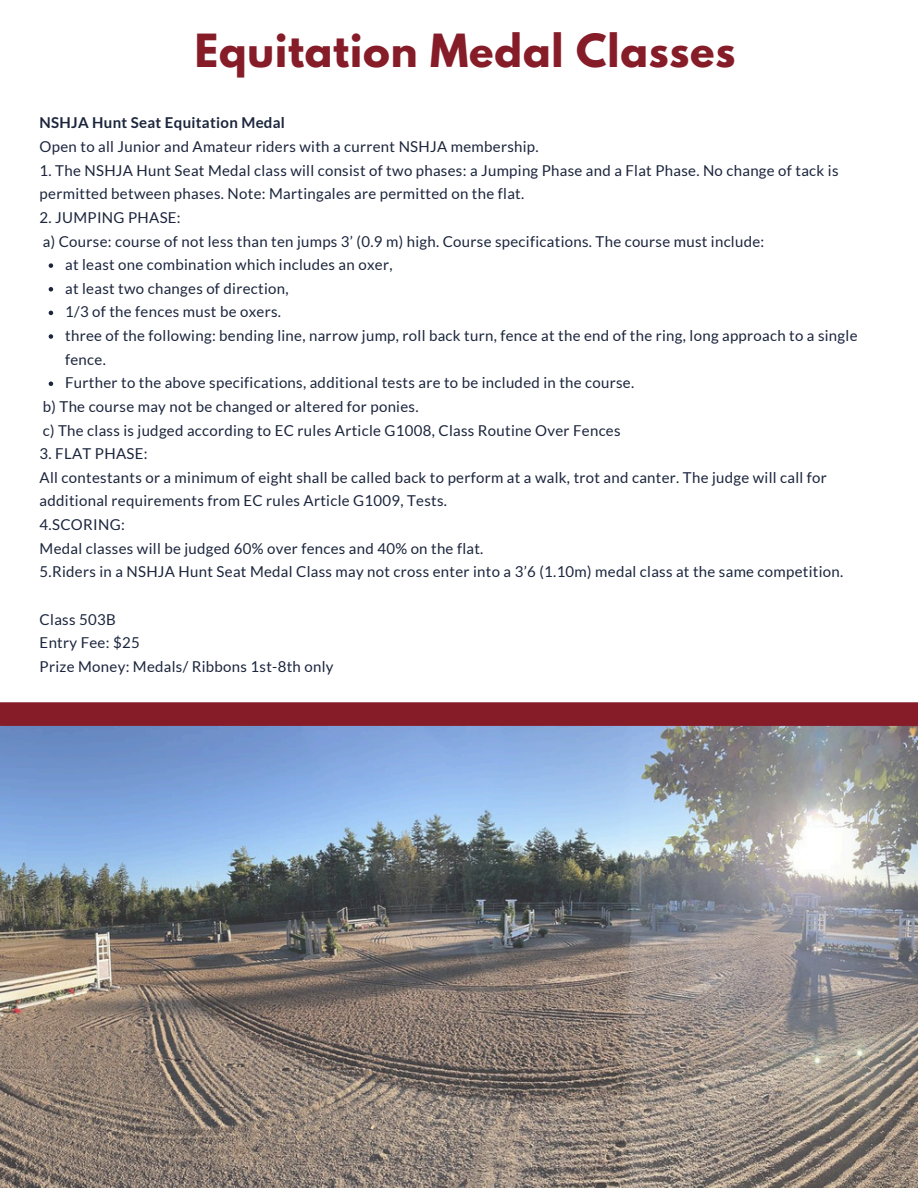
<style>
.page{position:relative;width:918px;height:1188px;background:#fff}
.page>*{position:absolute;margin:0;border:0;box-sizing:border-box;transform-origin:0 0}
.t1{font:700 40.5px "League Spartan";letter-spacing:.02em;color:#851c28}
.t2{font:15px/23.7px "Lato";letter-spacing:.02em;color:#1b253c}
.t3{font:700 15px "Lato";letter-spacing:.02em;color:#1b253c}
</style>
<div class="page">
<svg style="left:49px;top:263px;width:4px;height:5px"></svg>
<svg style="left:49px;top:287px;width:4px;height:5px"></svg>
<svg style="left:49px;top:311px;width:4px;height:4px"></svg>
<svg style="left:49px;top:334px;width:4px;height:5px"></svg>
<svg style="left:49px;top:382px;width:4px;height:4px"></svg>
<img style="left:0;top:726px;width:918px;height:462px">
<div style="left:0;top:702px;width:918px;height:24px;background:#851c28"></div>
<h1 class="t1" style="left:195px;top:30px;width:542px">Equitation Medal Classes</h1>
<p class="t3" style="left:40px;top:114px;width:247px">NSHJA Hunt Seat Equitation Medal</p>
<p class="t2" style="left:40px;top:134px;width:501px">Open to all Junior and Amateur riders with a current NSHJA membership.</p>
<p class="t2" style="left:40px;top:158px;width:800px">1. The NSHJA Hunt Seat Medal class will consist of two phases: a Jumping Phase and a Flat Phase. No change of tack is permitted between phases. Note: Martingales are permitted on the flat.</p>
<p class="t2" style="left:40px;top:205px;width:143px">2. JUMPING PHASE:</p>
<p class="t2" style="left:43px;top:229px;width:723px">a) Course: course of not less than ten jumps 3’ (0.9 m) high. Course specifications. The course must include:</p>
<p class="t2" style="left:65px;top:252px;width:329px">at least one combination which includes an oxer,</p>
<p class="t2" style="left:65px;top:276px;width:225px">at least two changes of direction,</p>
<p class="t2" style="left:65px;top:300px;width:217px">1/3 of the fences must be oxers.</p>
<p class="t2" style="left:65px;top:323px;width:794px">three of the following: bending line, narrow jump, roll back turn, fence at the end of the ring, long approach to a single fence.</p>
<p class="t2" style="left:65px;top:371px;width:571px">Further to the above specifications, additional tests are to be included in the course.</p>
<p class="t2" style="left:43px;top:394px;width:377px">b) The course may not be changed or altered for ponies.</p>
<p class="t2" style="left:43px;top:418px;width:579px">c) The class is judged according to EC rules Article G1008, Class Routine Over Fences</p>
<p class="t2" style="left:40px;top:441px;width:109px">3. FLAT PHASE:</p>
<p class="t2" style="left:40px;top:465px;width:789px">All contestants or a minimum of eight shall be called back to perform at a walk, trot and canter. The judge will call for additional requirements from EC rules Article G1009, Tests.</p>
<p class="t2" style="left:40px;top:512px;width:87px">4.SCORING:</p>
<p class="t2" style="left:40px;top:536px;width:445px">Medal classes will be judged 60% over fences and 40% on the flat.</p>
<p class="t2" style="left:40px;top:560px;width:805px">5.Riders in a NSHJA Hunt Seat Medal Class may not cross enter into a 3’6 (1.10m) medal class at the same competition.</p>
<p class="t2" style="left:40px;top:607px;width:78px">Class 503B</p>
<p class="t2" style="left:40px;top:630px;width:102px">Entry Fee: $25</p>
<p class="t2" style="left:40px;top:654px;width:295px">Prize Money: Medals/ Ribbons 1st-8th only</p>
</div>
